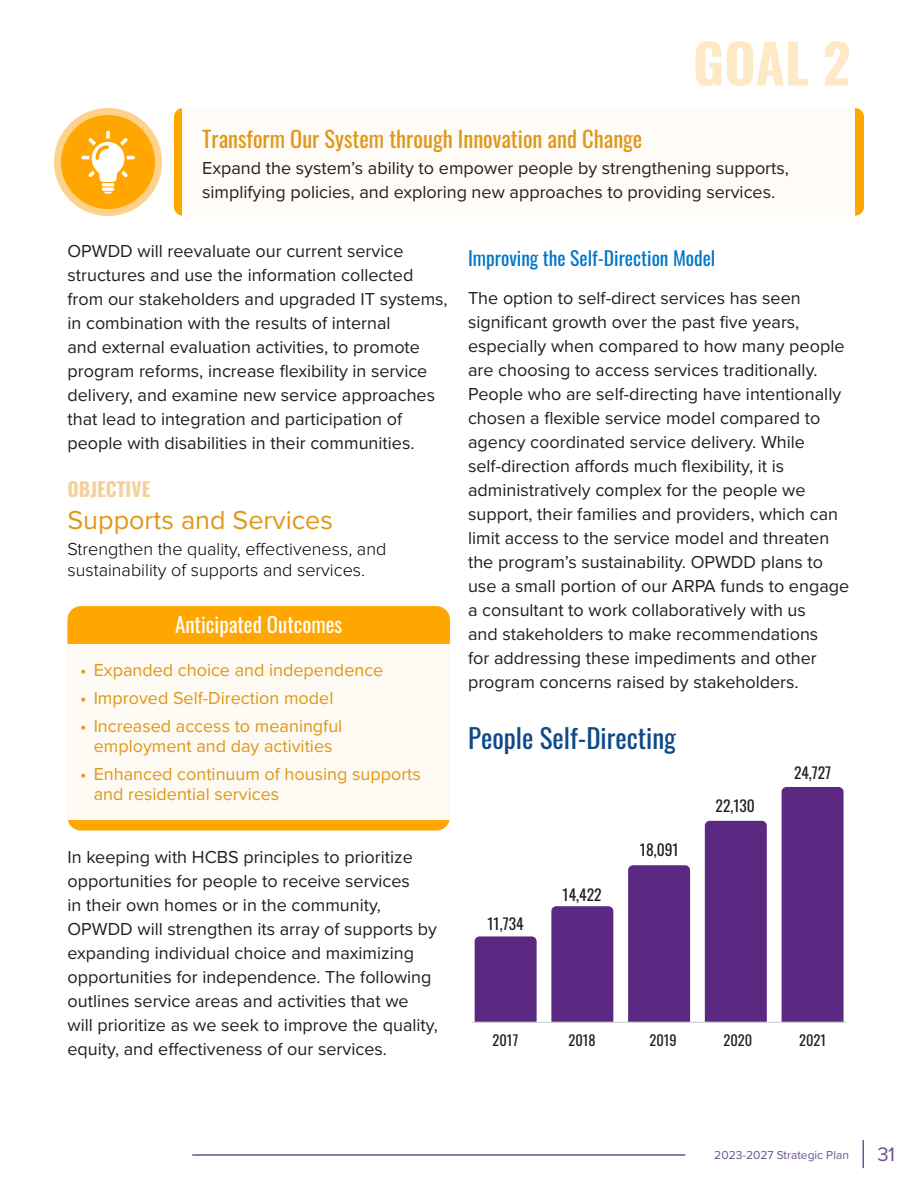
<style>
.page{position:relative;width:918px;height:1188px;background:#fff}
.page>*{position:absolute;margin:0;border:0;box-sizing:border-box;transform-origin:0 0}
.t1{font:700 54px "Oswald";color:#ffe8c6}
.t2{font:27px "Oswald";color:#0f4987}
.t3{font:27px "Proxima Nova";color:#df9717}
.t4{font:22.5px "Oswald";color:#df9717}
.t5{font:21px "Oswald";color:#fff}
.t6{font:20.25px "Proxima Nova";color:#6c5291}
.t7{font:19.5px "Oswald";color:#0076c8}
.t8{font:700 19.5px "Oswald";color:#f4d09b}
.t9{font:18px/24px "Proxima Nova";color:#231f20}
.t10{font:18px/19.5px "Proxima Nova";color:#df9717;text-align:center}
.t11{font:300 18px/21.6px "Proxima Nova";color:#000}
.t12{font:15.6px "Oswald";color:#231f20}
.t13{font:14.4px "Oswald";color:#231f20}
.t14{font:12px "Proxima Nova";color:#6c5291}
</style>
<div class="page">
<hr style="left:862px;top:1141px;width:2px;height:27px;background:#6c5291">
<hr style="left:193px;top:1154px;width:492px;height:2px;background:#6c5291">
<div style="left:54px;top:108px;width:108px;height:108px;background:#fed28c;border-radius:50%"></div>
<div style="left:61px;top:115px;width:94px;height:94px;background:#ffa700;border-radius:50%"></div>
<svg style="left:104px;top:192px;width:8px;height:2px"></svg>
<svg style="left:102px;top:187px;width:12px;height:4px"></svg>
<svg style="left:102px;top:183px;width:12px;height:4px"></svg>
<svg style="left:81px;top:131px;width:54px;height:51px"></svg>
<div style="left:174px;top:108px;width:690px;height:108px;background:#ffa700;border-radius:9px"></div>
<div style="left:183px;top:108px;width:672px;height:108px;background:#fffbf6"></div>
<div style="left:67px;top:606px;width:383px;height:225px;background:#ffa700;border-radius:14px"></div>
<div style="left:67px;top:645px;width:383px;height:175px;background:#fdfaf3"></div>
<div style="left:475px;top:936px;width:62px;height:86px;background:#5b2982"></div>
<div style="left:551px;top:906px;width:62px;height:116px;background:#5b2982"></div>
<div style="left:628px;top:865px;width:62px;height:157px;background:#5b2982"></div>
<div style="left:705px;top:821px;width:62px;height:201px;background:#5b2982"></div>
<div style="left:782px;top:787px;width:62px;height:235px;background:#5b2982"></div>
<hr style="left:471px;top:1022px;width:375px;height:1px;background:#d4d5d7">
<p class="t4" style="left:202px;top:119px;width:442px">Transform Our System through Innovation and Change</p>
<h1 class="t1" style="left:693px;top:35px;width:159px">GOAL 2</h1>
<p class="t9" style="left:202px;top:155px;width:588px">Expand the system’s ability to empower people by strengthening supports, simplifying policies, and exploring new approaches to providing services.</p>
<p class="t9" style="left:68px;top:238px;width:382px">OPWDD will reevaluate our current service structures and use the information collected from our stakeholders and upgraded IT systems, in combination with the results of internal<br>and external evaluation activities, to promote program reforms, increase flexibility in service delivery, and examine new service approaches that lead to integration and participation of people with disabilities in their communities.</p>
<p class="t8" style="left:68px;top:479px;width:84px">OBJECTIVE</p>
<h2 class="t3" style="left:68px;top:500px;width:267px">Supports and Services</h2>
<p class="t11" style="left:68px;top:538px;width:320px">Strengthen the quality, effectiveness, and sustainability of supports and services.</p>
<p class="t5" style="left:175px;top:606px;width:169px">Anticipated Outcomes</p>
<p class="t10" style="left:80px;top:660px;width:305px">• Expanded choice and independence</p>
<p class="t10" style="left:80px;top:688px;width:255px">• Improved Self-Direction model</p>
<p class="t10" style="left:80px;top:716px;width:264px">• Increased access to meaningful employment and day activities</p>
<p class="t10" style="left:94px;top:763px;width:329px;text-align:left;text-indent:-14px">• Enhanced continuum of housing supports and residential services</p>
<p class="t9" style="left:68px;top:844px;width:372px">In keeping with HCBS principles to prioritize opportunities for people to receive services<br>in their own homes or in the community, OPWDD will strengthen its array of supports by expanding individual choice and maximizing opportunities for independence. The following outlines service areas and activities that we will prioritize as we seek to improve the quality, equity, and effectiveness of our services.</p>
<p class="t7" style="left:468px;top:241px;width:249px">Improving the Self-Direction Model</p>
<p class="t9" style="left:468px;top:285px;width:383px">The option to self-direct services has seen significant growth over the past five years, especially when compared to how many people are choosing to access services traditionally.<br>People who are self-directing have intentionally chosen a flexible service model compared to agency coordinated service delivery. While self-direction affords much flexibility, it is administratively complex for the people we support, their families and providers, which can limit access to the service model and threaten the program’s sustainability. OPWDD plans to use a small portion of our ARPA funds to engage a consultant to work collaboratively with us<br>and stakeholders to make recommendations<br>for addressing these impediments and other program concerns raised by stakeholders.</p>
<h2 class="t2" style="left:468px;top:714px;width:209px">People Self-Directing</h2>
<p class="t12" style="left:487px;top:909px;width:38px">11,734</p>
<p class="t12" style="left:563px;top:880px;width:40px">14,422</p>
<p class="t12" style="left:640px;top:836px;width:40px">18,091</p>
<p class="t12" style="left:716px;top:792px;width:41px">22,130</p>
<p class="t12" style="left:794px;top:759px;width:39px">24,727</p>
<p class="t13" style="left:493px;top:1027px;width:27px">2017</p>
<p class="t13" style="left:569px;top:1027px;width:29px">2018</p>
<p class="t13" style="left:650px;top:1027px;width:29px">2019</p>
<p class="t13" style="left:724px;top:1027px;width:30px">2020</p>
<p class="t13" style="left:799px;top:1027px;width:28px">2021</p>
<p class="t14" style="left:714px;top:1146px;width:136px">2023-2027 Strategic Plan</p>
<p class="t6" style="left:878px;top:1139px;width:19px">31</p>
</div>
